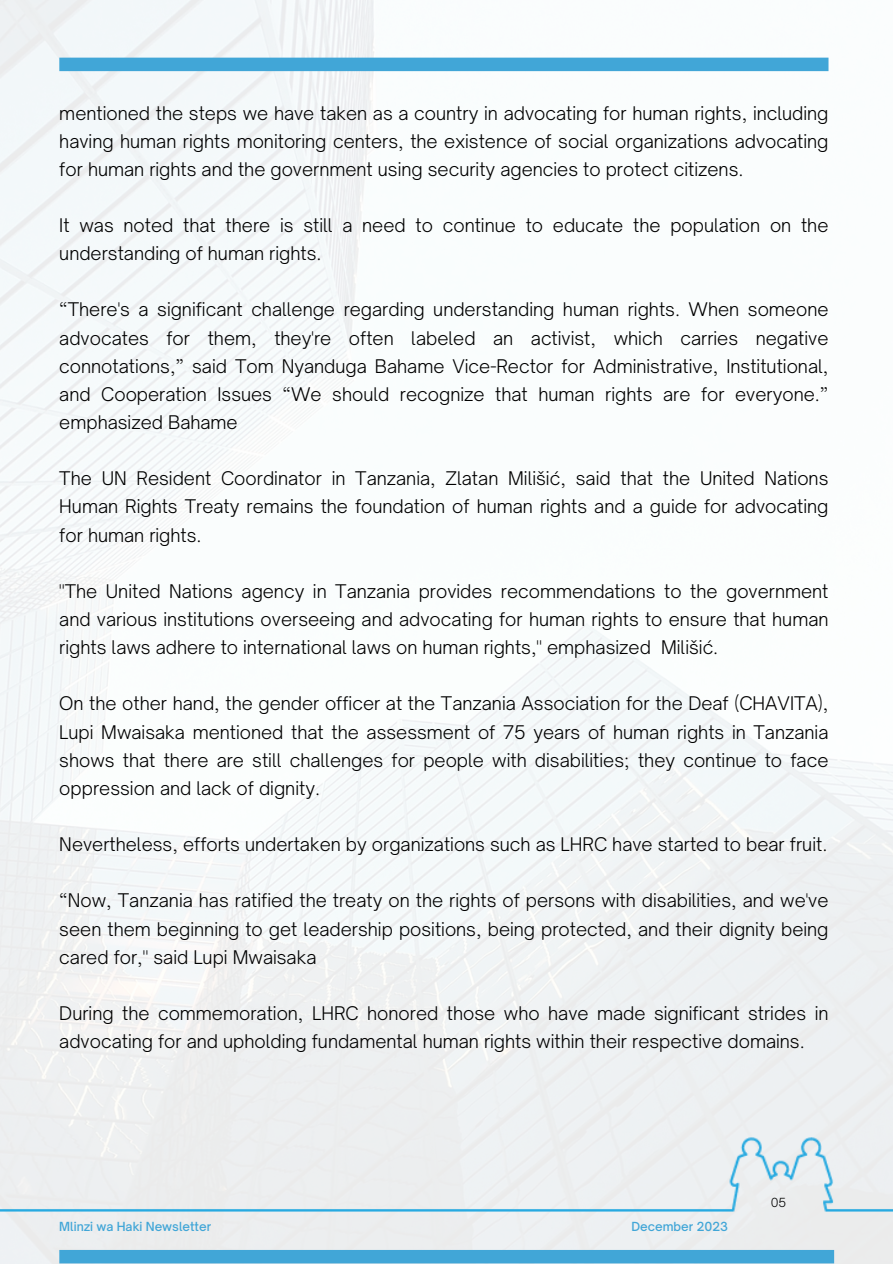
<style>
.page{position:relative;width:893px;height:1264px;background:#fff}
.page>*{position:absolute;margin:0;border:0;box-sizing:border-box;transform-origin:0 0}
.t1{font:300 18px/28.2px "Open Sauce One";color:#000;text-align:justify}
.t2{font:500 12px "Open Sauce One";color:#41a6d7}
.t3{font:300 12px "Open Sauce One";color:#000}
</style>
<div class="page">
<div style="left:59px;top:58px;width:769px;height:13px;background:#41a6d7"></div>
<div style="left:59px;top:1249px;width:775px;height:14px;background:#41a6d7"></div>
<div style="left:0;top:1119px;width:892px;height:101px;background:#eceef0"></div>
<p class="t1" style="left:59px;top:98px;width:770px">mentioned the steps we have taken as a country in advocating for human rights, including having human rights monitoring centers, the existence of social organizations advocating for human rights and the government using security agencies to protect citizens.</p>
<p class="t1" style="left:59px;top:211px;width:770px">It was noted that there is still a need to continue to educate the population on the understanding of human rights.</p>
<p class="t1" style="left:59px;top:295px;width:770px">“There's a significant challenge regarding understanding human rights. When someone advocates for them, they're often labeled an activist, which carries negative connotations,” said Tom Nyanduga Bahame Vice-Rector for Administrative, Institutional, and Cooperation Issues “We should recognize that human rights are for everyone.” emphasized Bahame</p>
<p class="t1" style="left:59px;top:464px;width:770px">The UN Resident Coordinator in Tanzania, Zlatan Milišić, said that the United Nations Human Rights Treaty remains the foundation of human rights and a guide for advocating for human rights.</p>
<p class="t1" style="left:59px;top:577px;width:770px">"The United Nations agency in Tanzania provides recommendations to the government and various institutions overseeing and advocating for human rights to ensure that human rights laws adhere to international laws on human rights," emphasized Milišić.</p>
<p class="t1" style="left:59px;top:689px;width:770px">On the other hand, the gender officer at the Tanzania Association for the Deaf (CHAVITA), Lupi Mwaisaka mentioned that the assessment of 75 years of human rights in Tanzania shows that there are still challenges for people with disabilities; they continue to face oppression and lack of dignity.</p>
<p class="t1" style="left:59px;top:830px;width:769px">Nevertheless, efforts undertaken by organizations such as LHRC have started to bear fruit.</p>
<p class="t1" style="left:59px;top:886px;width:770px">“Now, Tanzania has ratified the treaty on the rights of persons with disabilities, and we've seen them beginning to get leadership positions, being protected, and their dignity being cared for," said Lupi Mwaisaka</p>
<p class="t1" style="left:59px;top:998px;width:770px">During the commemoration, LHRC honored those who have made significant strides in advocating for and upholding fundamental human rights within their respective domains.</p>
<p class="t2" style="left:59px;top:1218px;width:153px">Mlinzi wa Haki Newsletter</p>
<p class="t2" style="left:631px;top:1218px;width:98px">December 2023</p>
<p class="t3" style="left:770px;top:1195px;width:17px">05</p>
</div>
